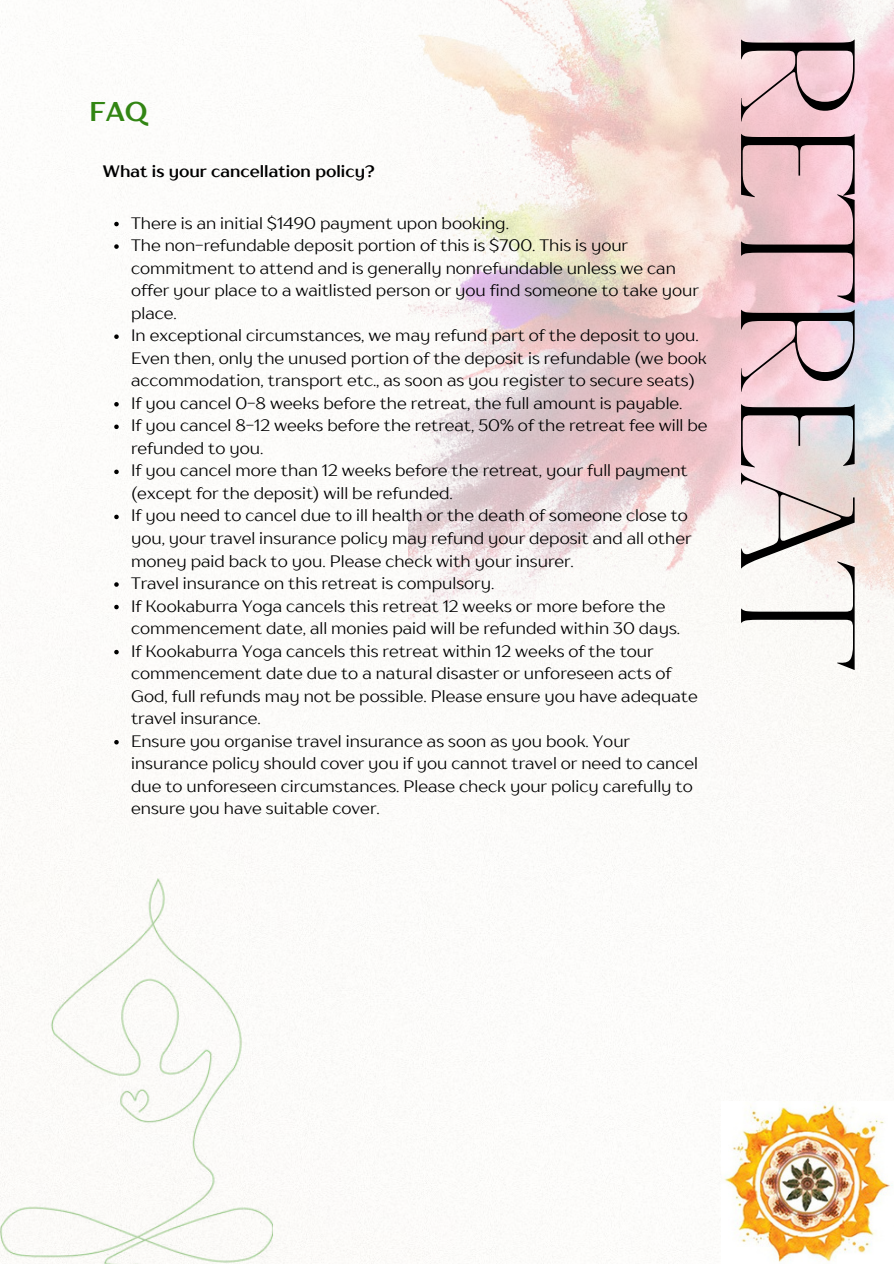
<style>
.page{position:relative;width:894px;height:1264px;background:#fff}
.page>*{position:absolute;margin:0;border:0;box-sizing:border-box;transform-origin:0 0}
.t1{font:162.15px "TT Ricordi Nobili";letter-spacing:-.105em;color:#000}
.t2{font:700 27px "TT Drugs";color:#328513}
.t3{font:16.5px/22.5px "TT Drugs";color:#000}
.t4{font:700 16.5px "TT Drugs";color:#000}
</style>
<div class="page">
<img style="left:0;top:0;width:893px;height:1263px">
<img style="left:408px;top:0;width:485px;height:627px">
<img style="left:721px;top:1101px;width:172px;height:162px">
<img style="left:0;top:878px;width:272px;height:385px">
<svg style="left:114px;top:222px;width:5px;height:4px"></svg>
<svg style="left:114px;top:244px;width:5px;height:5px"></svg>
<svg style="left:114px;top:334px;width:5px;height:5px"></svg>
<svg style="left:114px;top:402px;width:5px;height:4px"></svg>
<svg style="left:114px;top:424px;width:5px;height:5px"></svg>
<svg style="left:114px;top:469px;width:5px;height:5px"></svg>
<svg style="left:114px;top:514px;width:5px;height:5px"></svg>
<svg style="left:114px;top:582px;width:5px;height:4px"></svg>
<svg style="left:114px;top:605px;width:5px;height:4px"></svg>
<svg style="left:114px;top:650px;width:5px;height:4px"></svg>
<svg style="left:114px;top:740px;width:5px;height:4px"></svg>
<h2 class="t2" style="left:89px;top:93px;width:60px">FAQ</h2>
<p class="t4" style="left:103px;top:160px;width:273px">What is your cancellation policy?</p>
<p class="t3" style="left:131px;top:211px;width:578px">There is an initial $1490 payment upon booking.<br>The non-refundable deposit portion of this is $700. This is your commitment to attend and is generally nonrefundable unless we can offer your place to a waitlisted person or you find someone to take your place.<br>In exceptional circumstances, we may refund part of the deposit to you.<br>Even then, only the unused portion of the deposit is refundable (we book accommodation, transport etc., as soon as you register to secure seats)<br>If you cancel 0-8 weeks before the retreat, the full amount is payable.<br>If you cancel 8-12 weeks before the retreat, 50% of the retreat fee will be refunded to you.<br>If you cancel more than 12 weeks before the retreat, your full payment (except for the deposit) will be refunded.<br>If you need to cancel due to ill health or the death of someone close to you, your travel insurance policy may refund your deposit and all other money paid back to you. Please check with your insurer.<br>Travel insurance on this retreat is compulsory.<br>If Kookaburra Yoga cancels this retreat 12 weeks or more before the commencement date, all monies paid will be refunded within 30 days.<br>If Kookaburra Yoga cancels this retreat within 12 weeks of the tour commencement date due to a natural disaster or unforeseen acts of God, full refunds may not be possible. Please ensure you have adequate travel insurance.<br>Ensure you organise travel insurance as soon as you book. Your insurance policy should cover you if you cannot travel or need to cancel due to unforeseen circumstances. Please check your policy carefully to ensure you have suitable cover.</p>
<h1 class="t1" style="left:894px;top:17px;width:655px;rotate:90deg">RETREAT</h1>
</div>
